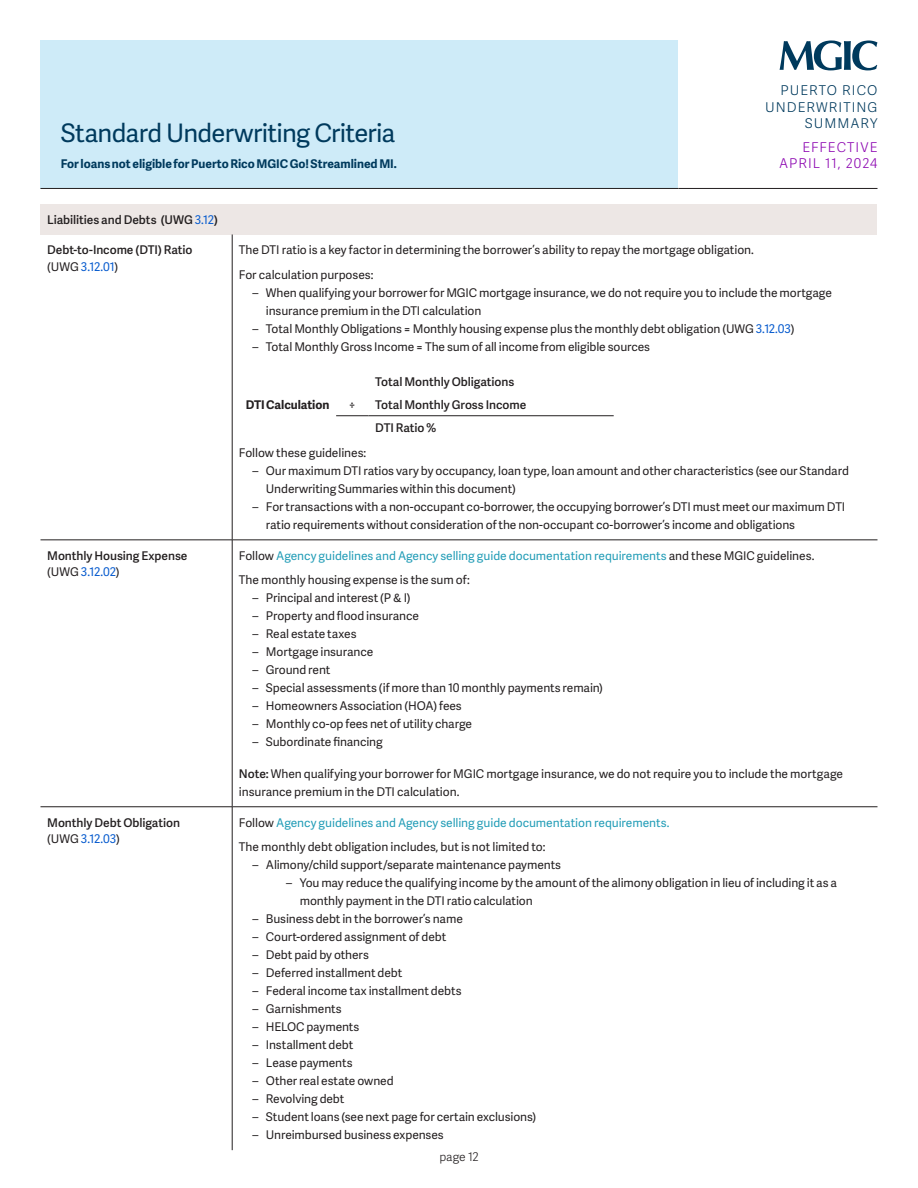
<style>
.page{position:relative;width:918px;height:1188px;background:#fff}
.page>*{position:absolute;margin:0;border:0;box-sizing:border-box;transform-origin:0 0}
.t1{font:25.5px "Adelle Sans";letter-spacing:-.025em;color:#003a5d}
.t2{font:13.5px/16.5px "Adelle Sans Lt";letter-spacing:.08em;color:#003a5d;text-align:right}
.t3{font:13.5px/16.5px "Adelle Sans Lt";letter-spacing:.075em;color:#8c06b1;text-align:right}
.Body_Copy{font:12px/18px "Adelle Sans";letter-spacing:-.01em;color:#231f20}
.Table_Copy{font:12px/16.5px "Adelle Sans Sb";letter-spacing:-.005em;color:#231f20}
.Body_Copy-2{font:12px "Adelle Sans";letter-spacing:-.005em;color:#239db7}
.t4{font:700 12px "Adelle Sans";letter-spacing:-.005em;color:#003a5d}
.Table_Copy-2{font:700 12px "Adelle Sans";letter-spacing:-.005em;color:#231f20}
.t5{font:12px "Adelle Sans Lt";letter-spacing:-.01em;color:#231f20}
.Table_Copy_Centered{font:12px "Adelle Sans";color:#231f20}
.s1{font-family:"Adelle Sans";color:#075bce}
.s2{font-family:"Adelle Sans"}
.s3{color:#075bce}
.s4{color:#231f20}
.s5{font-family:"Adelle Sans Sb"}
</style>
<div class="page">
<svg style="left:780px;top:40px;width:98px;height:30px"></svg>
<div style="left:40px;top:40px;width:638px;height:148px;background:#ceebf8"></div>
<hr style="left:40px;top:188px;width:638px;height:1px;background:#231f20">
<hr style="left:678px;top:188px;width:200px;height:1px;background:#231f20">
<div style="left:40px;top:204px;width:838px;height:31px;background:#ede7e5"></div>
<hr style="left:232px;top:235px;width:1px;height:305px;background:#231f20">
<hr style="left:232px;top:807px;width:1px;height:343px;background:#231f20">
<hr style="left:40px;top:540px;width:192px;height:1px;background:#231f20">
<hr style="left:232px;top:540px;width:646px;height:1px;background:#231f20">
<hr style="left:232px;top:540px;width:1px;height:267px;background:#231f20">
<hr style="left:40px;top:807px;width:192px;height:1px;background:#231f20">
<hr style="left:232px;top:807px;width:646px;height:1px;background:#231f20">
<hr style="left:336px;top:415px;width:33px;height:1px;background:#231f20">
<hr style="left:369px;top:415px;width:245px;height:1px;background:#231f20">
<h1 class="t1" style="left:61px;top:115px;width:336px">Standard Underwriting Criteria</h1>
<p class="t4" style="left:61px;top:155px;width:338px">For loans not eligible for Puerto Rico MGIC Go! Streamlined MI.</p>
<p class="t2" style="left:765px;top:82px;width:114px">PUERTO RICO<br>UNDERWRITING<br>SUMMARY</p>
<p class="t3" style="left:779px;top:138px;width:100px">EFFECTIVE<br>APRIL 11, 2024</p>
<p class="Table_Copy" style="left:47px;top:211px;width:172px">Liabilities and Debts (UWG <span class="s1">3.12</span>)</p>
<p class="Table_Copy" style="left:47px;top:241px;width:147px">Debt-to-Income (DTI) Ratio <span class="s2">(UWG</span> <span class="s1">3.12.01</span><span class="s2">)</span></p>
<p class="Body_Copy" style="left:239px;top:241px;width:517px">The DTI ratio is a key factor in determining the borrower’s ability to repay the mortgage obligation.</p>
<p class="Body_Copy" style="left:239px;top:265px;width:136px">For calculation purposes:</p>
<p class="Body_Copy" style="left:266px;top:283px;width:568px;text-indent:-14px">– When qualifying your borrower for MGIC mortgage insurance, we do not require you to include the mortgage insurance premium in the DTI calculation</p>
<p class="Body_Copy" style="left:252px;top:319px;width:544px">– Total Monthly Obligations = Monthly housing expense plus the monthly debt obligation (UWG <span class="s3">3.12.03</span>)</p>
<p class="Body_Copy" style="left:252px;top:337px;width:399px">– Total Monthly Gross Income = The sum of all income from eligible sources</p>
<p class="Table_Copy" style="left:375px;top:373px;width:140px">Total Monthly Obligations</p>
<p class="Table_Copy-2" style="left:246px;top:396px;width:85px">DTI Calculation</p>
<p class="Table_Copy_Centered" style="left:349px;top:396px;width:8px">÷</p>
<p class="Table_Copy" style="left:375px;top:396px;width:153px">Total Monthly Gross Income</p>
<p class="Table_Copy" style="left:375px;top:419px;width:62px">DTI Ratio %</p>
<p class="Body_Copy" style="left:239px;top:443px;width:129px">Follow these guidelines:</p>
<p class="Body_Copy" style="left:266px;top:461px;width:585px;text-indent:-14px">– Our maximum DTI ratios vary by occupancy, loan type, loan amount and other characteristics (see our Standard<br>Underwriting Summaries within this document)</p>
<p class="Body_Copy" style="left:266px;top:497px;width:581px;text-indent:-14px">– For transactions with a non-occupant co-borrower, the occupying borrower’s DTI must meet our maximum DTI ratio requirements without consideration of the non-occupant co-borrower’s income and obligations</p>
<p class="Table_Copy" style="left:47px;top:547px;width:142px">Monthly Housing Expense <span class="s2">(UWG</span> <span class="s1">3.12.02</span><span class="s2">)</span></p>
<p class="Body_Copy-2" style="left:239px;top:547px;width:577px"><span class="s4">Follow</span> Agency guidelines and Agency selling guide documentation requirements <span class="s4">and these MGIC guidelines.</span></p>
<p class="Body_Copy" style="left:239px;top:571px;width:232px">The monthly housing expense is the sum of:</p>
<p class="Body_Copy" style="left:252px;top:589px;width:160px">– Principal and interest (P &amp; I)</p>
<p class="Body_Copy" style="left:252px;top:607px;width:168px">– Property and flood insurance</p>
<p class="Body_Copy" style="left:252px;top:625px;width:106px">– Real estate taxes</p>
<p class="Body_Copy" style="left:252px;top:643px;width:122px">– Mortgage insurance</p>
<p class="Body_Copy" style="left:252px;top:661px;width:80px">– Ground rent</p>
<p class="Body_Copy" style="left:252px;top:679px;width:352px">– Special assessments (if more than 10 monthly payments remain)</p>
<p class="Body_Copy" style="left:252px;top:697px;width:211px">– Homeowners Association (HOA) fees</p>
<p class="Body_Copy" style="left:252px;top:715px;width:221px">– Monthly co-op fees net of utility charge</p>
<p class="Body_Copy" style="left:252px;top:733px;width:132px">– Subordinate financing</p>
<p class="Body_Copy" style="left:239px;top:764px;width:606px"><span class="s5">Note:</span> When qualifying your borrower for MGIC mortgage insurance, we do not require you to include the mortgage insurance premium in the DTI calculation.</p>
<p class="Table_Copy" style="left:47px;top:814px;width:134px">Monthly Debt Obligation <span class="s2">(UWG</span> <span class="s1">3.12.03</span><span class="s2">)</span></p>
<p class="Body_Copy-2" style="left:239px;top:814px;width:432px"><span class="s4">Follow</span> Agency guidelines and Agency selling guide documentation requirements.</p>
<p class="Body_Copy" style="left:239px;top:838px;width:308px">The monthly debt obligation includes, but is not limited to:</p>
<p class="Body_Copy" style="left:252px;top:856px;width:310px">– Alimony/child support/separate maintenance payments</p>
<p class="Body_Copy" style="left:300px;top:874px;width:539px;text-indent:-14px">– You may reduce the qualifying income by the amount of the alimony obligation in lieu of including it as a monthly payment in the DTI ratio calculation</p>
<p class="Body_Copy" style="left:252px;top:910px;width:212px">– Business debt in the borrower’s name</p>
<p class="Body_Copy" style="left:252px;top:928px;width:195px">– Court-ordered assignment of debt</p>
<p class="Body_Copy" style="left:252px;top:946px;width:118px">– Debt paid by others</p>
<p class="Body_Copy" style="left:252px;top:964px;width:151px">– Deferred installment debt</p>
<p class="Body_Copy" style="left:252px;top:982px;width:211px">– Federal income tax installment debts</p>
<p class="Body_Copy" style="left:252px;top:1000px;width:91px">– Garnishments</p>
<p class="Body_Copy" style="left:252px;top:1018px;width:108px">– HELOC payments</p>
<p class="Body_Copy" style="left:252px;top:1036px;width:102px">– Installment debt</p>
<p class="Body_Copy" style="left:252px;top:1054px;width:102px">– Lease payments</p>
<p class="Body_Copy" style="left:252px;top:1072px;width:143px">– Other real estate owned</p>
<p class="Body_Copy" style="left:252px;top:1090px;width:93px">– Revolving debt</p>
<p class="Body_Copy" style="left:252px;top:1108px;width:285px">– Student loans (see next page for certain exclusions)</p>
<p class="Body_Copy" style="left:252px;top:1126px;width:193px">– Unreimbursed business expenses</p>
<p class="t5" style="left:439px;top:1148px;width:41px">page 12</p>
</div>
